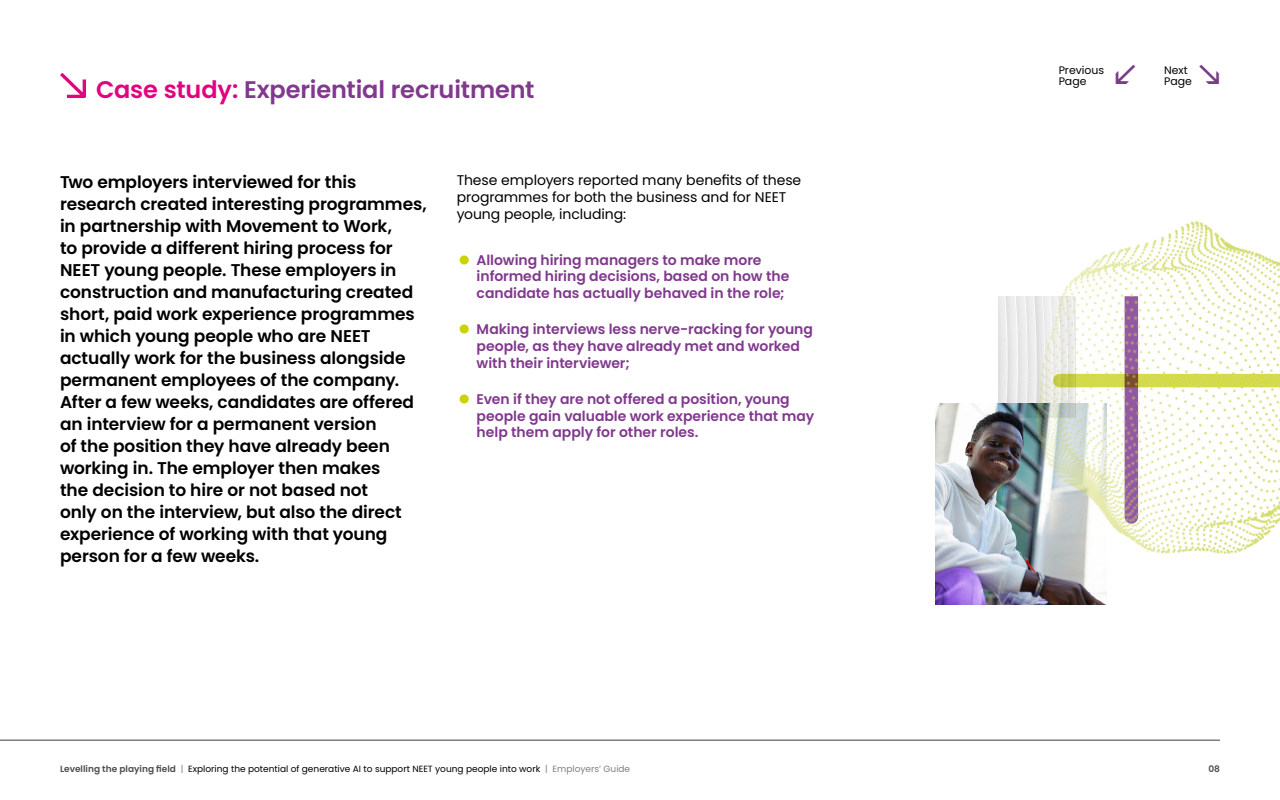
<style>
.page{position:relative;width:1280px;height:800px;background:#fff}
.page>*{position:absolute;margin:0;border:0;box-sizing:border-box;transform-origin:0 0}
.t1{font:600 24px "Poppins";letter-spacing:-.005em;color:#80398d}
.t2{font:600 17px/22px "Poppins";letter-spacing:-.005em;color:#000}
.t3{font:600 14px/16.8px "Poppins";letter-spacing:-.005em;color:#80398d}
.t4{font:14px/16.8px "Poppins";letter-spacing:-.005em;color:#000}
.t5{font:10.9px/10.9px "Poppins";color:#000}
.t6{font:9px "Poppins";color:#000}
.t7{font:600 9px "Poppins";color:#4d4d4d}
.s1{color:#e1047e}
.s2{font-weight:700;font-size:30px;color:#cad403}
.s3{font-weight:600;color:#4d4d4d}
.s4{color:#808080}
.s5{color:#773d89}
</style>
<div class="page">
<hr style="left:0;top:740px;width:1220px;height:1px;background:#3c3c3c">
<svg style="left:60px;top:73px;width:26px;height:25px"></svg>
<img style="left:936px;top:403px;width:171px;height:202px">
<img style="left:999px;top:296px;width:34px;height:122px">
<img style="left:1033px;top:221px;width:247px;height:354px">
<h1 class="t1" style="left:96px;top:76px;width:440px"><span class="s1">Case study:</span> Experiential recruitment</h1>
<p class="t2" style="left:60px;top:171px;width:368px">Two employers interviewed for this research created interesting programmes, in partnership with Movement to Work,<br>to provide a different hiring process for NEET young people. These employers in construction and manufacturing created short, paid work experience programmes in which young people who are NEET actually work for the business alongside permanent employees of the company.<br>After a few weeks, candidates are offered an interview for a permanent version<br>of the position they have already been working in. The employer then makes<br>the decision to hire or not based not<br>only on the interview, but also the direct experience of working with that young person for a few weeks.</p>
<p class="t4" style="left:457px;top:172px;width:346px">These employers reported many benefits of these programmes for both the business and for NEET young people, including:</p>
<p class="t3" style="left:477px;top:251px;width:314px;text-indent:-20px"><span class="s2">•</span> Allowing hiring managers to make more informed hiring decisions, based on how the candidate has actually behaved in the role;</p>
<p class="t3" style="left:477px;top:321px;width:338px;text-indent:-20px"><span class="s2">•</span> Making interviews less nerve-racking for young people, as they have already met and worked with their interviewer;</p>
<p class="t3" style="left:477px;top:391px;width:339px;text-indent:-20px"><span class="s2">•</span> Even if they are not offered a position, young people gain valuable work experience that may help them apply for other roles.</p>
<p class="t6" style="left:60px;top:764px;width:572px"><span class="s3">Levelling the playing field</span> <span class="s4">|</span> Exploring the potential of generative AI to support NEET young people into work <span class="s4">| Employers’ Guide</span></p>
<p class="t5" style="left:1059px;top:65px;width:47px">Previous<br>Page</p>
<p class="t5" style="left:1164px;top:65px;width:29px;text-indent:-51px"><span class="s5">●</span> Next<br>Page</p>
<p class="t7" style="left:1208px;top:764px;width:13px">08</p>
</div>
